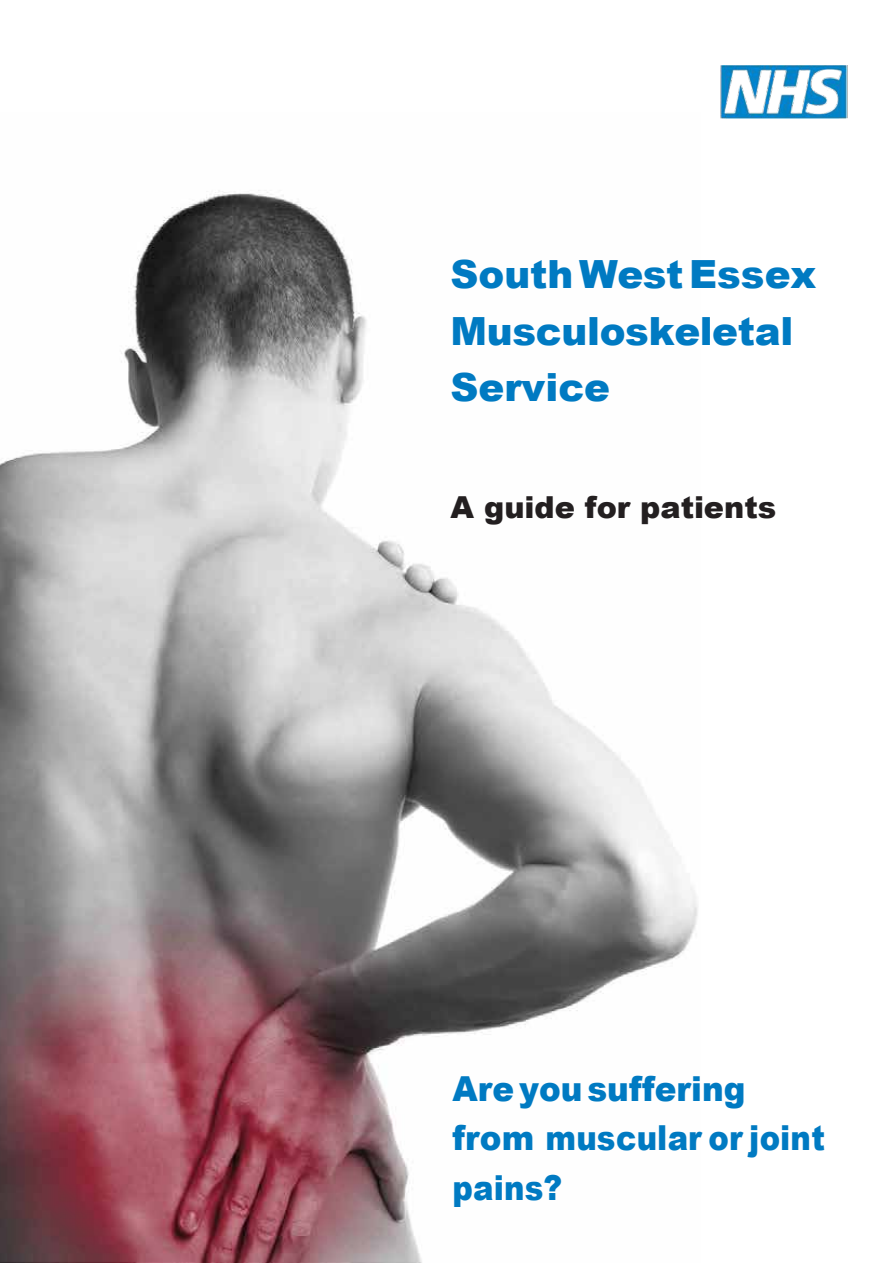
<style>
.page{position:relative;width:893px;height:1263px;background:#fff}
.page>*{position:absolute;margin:0;border:0;box-sizing:border-box;transform-origin:0 0}
.t1{font:900 38.85px/56.4px "Arial";letter-spacing:-.005em;color:#007ac2}
.t2{font:900 34.5px/49.5px "Arial";color:#007ac2;scale:.95 1}
.t3{font:900 30.3px "Arial";color:#231f20}
</style>
<div class="page">
<img style="left:0;top:190px;width:698px;height:1072px">
<img style="left:720px;top:65px;width:128px;height:54px">
<p class="t1" style="left:450px;top:245px;width:367px">SouthWest Essex<br>Musculoskeletal<br>Service</p>
<p class="t3" style="left:450px;top:485px;width:327px">A guide for patients</p>
<p class="t2" style="left:453px;top:1063px;width:393px">Areyousuffering from muscular or joint pains?</p>
</div>
